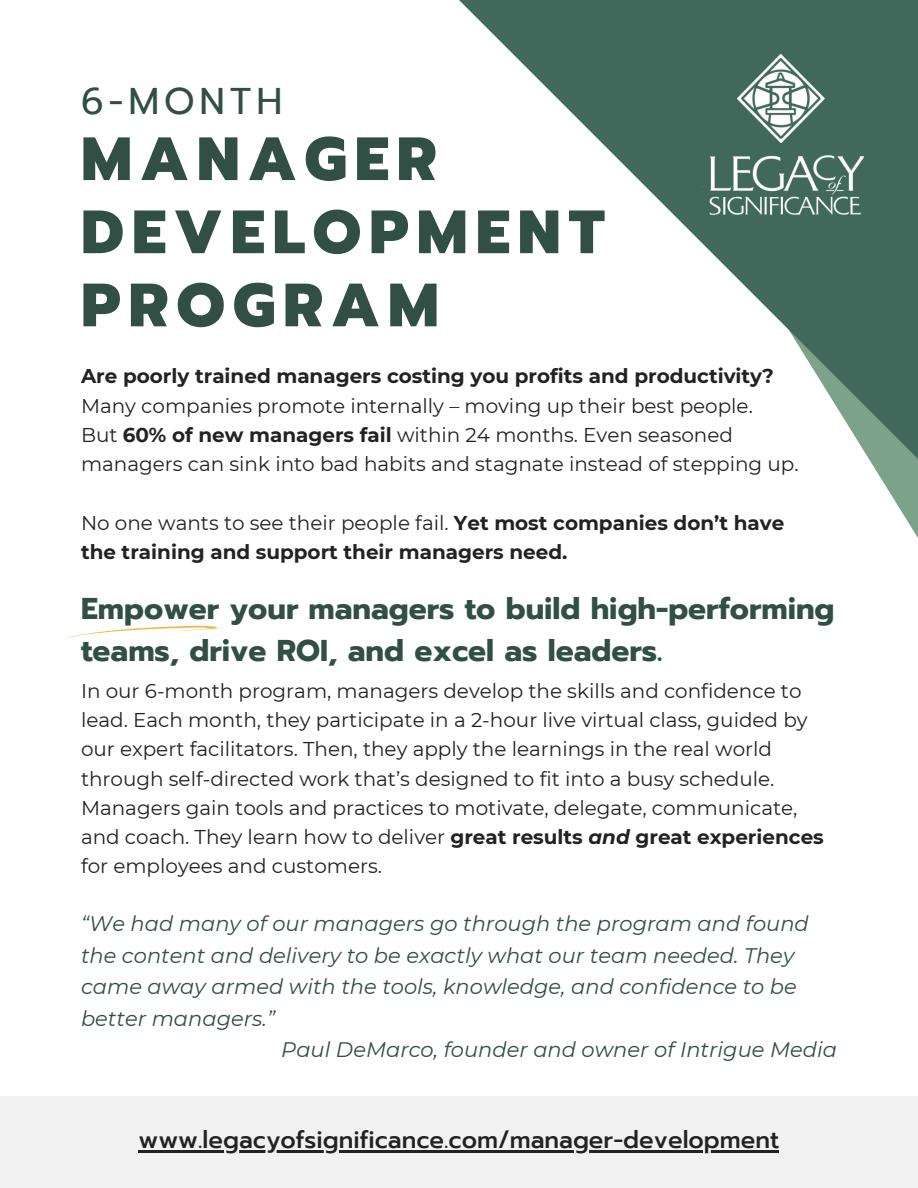
<style>
.page{position:relative;width:918px;height:1188px;background:#fff}
.page>*{position:absolute;margin:0;border:0;box-sizing:border-box;transform-origin:0 0}
.t1{font:800 61.05px/73.2px "Prompt";letter-spacing:.13em;color:#314f45}
.t2{font:37.2px "Prompt";letter-spacing:.13em;color:#314f45}
.t3{font:700 30px/41.7px "Prompt";color:#314f45}
.t4{font:500 24px "Prompt";color:#222}
.t5{font:italic 21px/31.5px "Montserrat";color:#314f45}
.t6{font:19.95px/29.2px "Montserrat";color:#222}
.t7{font:700 19.95px "Montserrat";color:#222}
.s1{font-weight:700}
.s2{font-weight:700;font-style:italic}
</style>
<div class="page">
<svg style="left:459px;top:0;width:459px;height:530px"></svg>
<div style="left:0;top:1096px;width:918px;height:92px;background:#f2f1f1"></div>
<svg style="left:69px;top:625px;width:148px;height:12px"></svg>
<hr style="left:138px;top:1151px;width:641px;height:2px;background:#222">
<img style="left:702px;top:142px;width:162px;height:88px">
<img style="left:738px;top:55px;width:90px;height:88px">
<p class="t2" style="left:81px;top:73px;width:203px">6-MONTH</p>
<p class="t1" style="left:81px;top:123px;width:525px">MANAGER<br>DEVELOPMENT<br>PROGRAM</p>
<p class="t7" style="left:81px;top:364px;width:694px">Are poorly trained managers costing you profits and productivity?</p>
<p class="t6" style="left:81px;top:391px;width:673px">Many companies promote internally – moving up their best people.</p>
<p class="t6" style="left:81px;top:420px;width:719px">But <span class="s1">60% of new managers fail</span> within 24 months. Even seasoned managers can sink into bad habits and stagnate instead of stepping up.</p>
<p class="t6" style="left:81px;top:508px;width:705px">No one wants to see their people fail. <span class="s1">Yet most companies don’t have</span></p>
<p class="t7" style="left:81px;top:540px;width:488px">the training and support their managers need.</p>
<p class="t3" style="left:81px;top:588px;width:755px">Empower your managers to build high-performing teams, drive ROI, and excel as leaders.</p>
<p class="t6" style="left:81px;top:676px;width:744px">In our 6-month program, managers develop the skills and confidence to lead. Each month, they participate in a 2-hour live virtual class, guided by our expert facilitators. Then, they apply the learnings in the real world through self-directed work that’s designed to fit into a busy schedule.<br>Managers gain tools and practices to motivate, delegate, communicate, and coach. They learn how to deliver <span class="s1">great results</span> <span class="s2">and</span> <span class="s1">great experiences </span>for employees and customers.</p>
<p class="t5" style="left:81px;top:908px;width:729px">“We had many of our managers go through the program and found the content and delivery to be exactly what our team needed. They came away armed with the tools, knowledge, and confidence to be better managers.”</p>
<p class="t5" style="left:281px;top:1034px;width:557px">Paul DeMarco, founder and owner of Intrigue Media</p>
<p class="t4" style="left:138px;top:1122px;width:642px">www.legacyofsignificance.com/manager-development</p>
</div>
